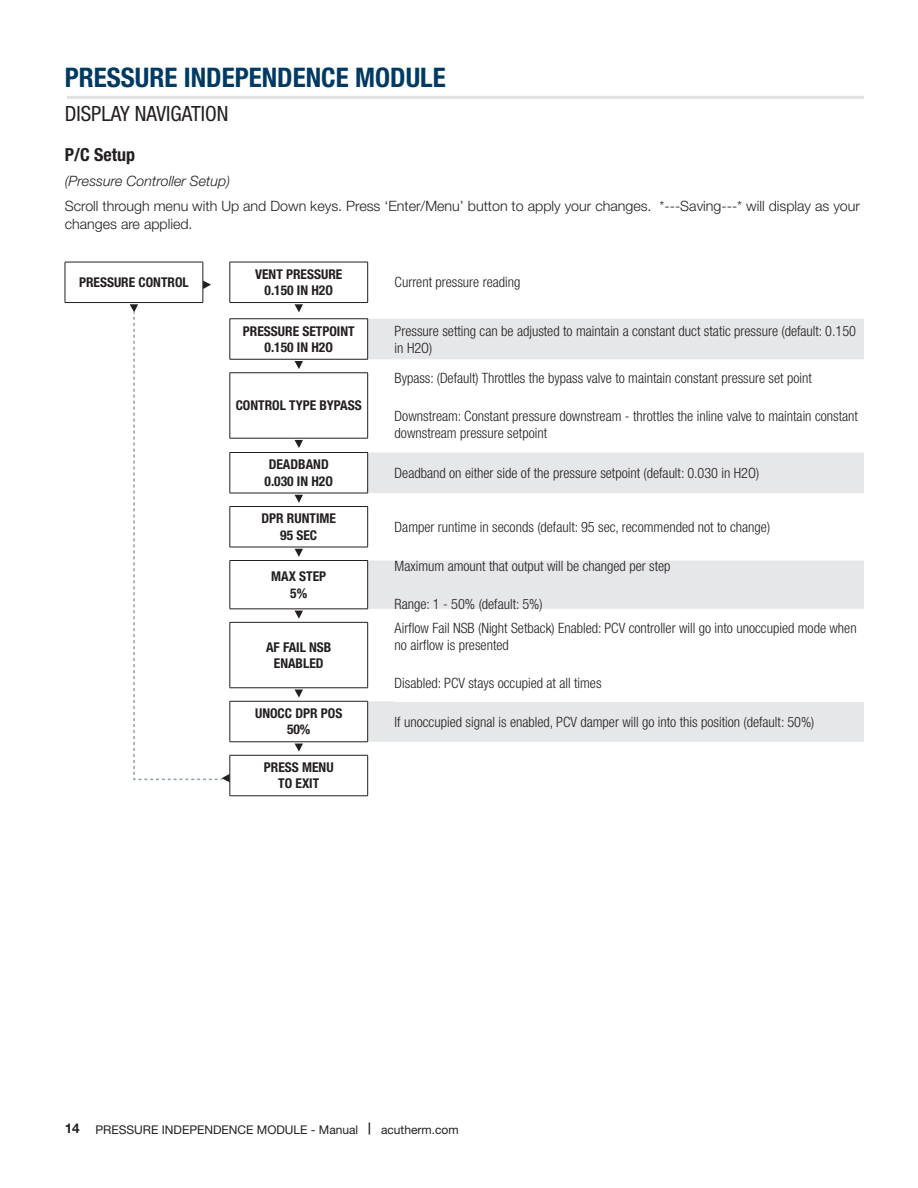
<style>
.page{position:relative;width:918px;height:1188px;background:#fff}
.page>*{position:absolute;margin:0;border:0;box-sizing:border-box;transform-origin:0 0}
.t1{font:700 condensed 27px "Helvetica Neue LT Std";color:#003a62}
.t2{font:condensed 21px "Helvetica Neue LT Std";color:#231f20}
.Title__3{font:700 condensed 18px "Helvetica Neue LT Std";color:#231f20}
.Display_Nav_Descript{font:300 condensed 14.25px/17.1px "Helvetica Neue LT Std";color:#231f20}
.Body{font:300 14.25px/18px "Helvetica Neue LT Std";color:#231f20}
.Body-2{font:italic 300 14.25px "Helvetica Neue LT Std";color:#231f20}
.Display_Nav{font:700 condensed 13.5px/16.2px "Helvetica Neue LT Std";color:#231f20;text-align:center}
.t3{font:700 13.5px "Helvetica Neue LT Std";color:#231f20}
.t4{font:12px "Helvetica Neue LT Std";color:#231f20}
.s1{font-weight:700}
</style>
<div class="page">
<svg style="left:368px;top:319px;width:496px;height:423px"></svg>
<div style="left:395px;top:688px;width:469px;height:13px;background:#fff"></div>
<hr style="left:65px;top:262px;width:138px;height:1px;background:#231f20">
<hr style="left:65px;top:262px;width:1px;height:40px;background:#231f20">
<hr style="left:203px;top:262px;width:1px;height:40px;background:#231f20">
<hr style="left:230px;top:262px;width:138px;height:1px;background:#231f20">
<hr style="left:367px;top:262px;width:1px;height:40px;background:#231f20">
<hr style="left:65px;top:302px;width:138px;height:1px;background:#231f20">
<hr style="left:230px;top:302px;width:138px;height:1px;background:#231f20">
<hr style="left:230px;top:318px;width:138px;height:1px;background:#231f20">
<hr style="left:367px;top:319px;width:1px;height:40px;background:#231f20">
<hr style="left:230px;top:359px;width:138px;height:1px;background:#231f20">
<hr style="left:230px;top:372px;width:138px;height:1px;background:#231f20">
<hr style="left:367px;top:373px;width:1px;height:65px;background:#231f20">
<hr style="left:230px;top:438px;width:138px;height:1px;background:#231f20">
<hr style="left:230px;top:452px;width:138px;height:1px;background:#231f20">
<hr style="left:367px;top:453px;width:1px;height:40px;background:#231f20">
<hr style="left:230px;top:493px;width:138px;height:1px;background:#231f20">
<hr style="left:230px;top:506px;width:138px;height:1px;background:#231f20">
<hr style="left:367px;top:507px;width:1px;height:40px;background:#231f20">
<hr style="left:230px;top:547px;width:138px;height:1px;background:#231f20">
<hr style="left:230px;top:560px;width:138px;height:1px;background:#231f20">
<hr style="left:367px;top:561px;width:1px;height:48px;background:#231f20">
<hr style="left:230px;top:609px;width:138px;height:1px;background:#231f20">
<hr style="left:230px;top:622px;width:138px;height:1px;background:#231f20">
<hr style="left:367px;top:623px;width:1px;height:65px;background:#231f20">
<hr style="left:230px;top:688px;width:138px;height:1px;background:#231f20">
<hr style="left:230px;top:701px;width:138px;height:1px;background:#231f20">
<hr style="left:367px;top:701px;width:1px;height:41px;background:#231f20">
<hr style="left:230px;top:742px;width:138px;height:1px;background:#231f20">
<hr style="left:230px;top:755px;width:138px;height:1px;background:#231f20">
<hr style="left:367px;top:755px;width:1px;height:41px;background:#231f20">
<hr style="left:230px;top:796px;width:138px;height:1px;background:#231f20">
<hr style="left:230px;top:262px;width:1px;height:40px;background:#231f20">
<hr style="left:230px;top:319px;width:1px;height:40px;background:#231f20">
<hr style="left:230px;top:373px;width:1px;height:65px;background:#231f20">
<hr style="left:230px;top:453px;width:1px;height:40px;background:#231f20">
<hr style="left:230px;top:507px;width:1px;height:40px;background:#231f20">
<hr style="left:230px;top:561px;width:1px;height:48px;background:#231f20">
<hr style="left:230px;top:623px;width:1px;height:65px;background:#231f20">
<hr style="left:230px;top:701px;width:1px;height:41px;background:#231f20">
<hr style="left:230px;top:755px;width:1px;height:41px;background:#231f20">
<svg style="left:203px;top:281px;width:8px;height:8px"></svg>
<svg style="left:295px;top:304px;width:8px;height:8px"></svg>
<svg style="left:295px;top:361px;width:8px;height:8px"></svg>
<svg style="left:295px;top:440px;width:8px;height:8px"></svg>
<svg style="left:295px;top:495px;width:8px;height:8px"></svg>
<svg style="left:295px;top:549px;width:8px;height:8px"></svg>
<svg style="left:295px;top:611px;width:8px;height:8px"></svg>
<svg style="left:295px;top:690px;width:8px;height:8px"></svg>
<svg style="left:295px;top:744px;width:8px;height:8px"></svg>
<svg style="left:130px;top:304px;width:100px;height:478px"></svg>
<hr style="left:67px;top:96px;width:797px;height:3px;background:#e1e2e4">
<h1 class="t1" style="left:65px;top:61px;width:382px">PRESSURE INDEPENDENCE MODULE</h1>
<h2 class="t2" style="left:65px;top:102px;width:165px">DISPLAY NAVIGATION</h2>
<p class="Title__3" style="left:65px;top:144px;width:72px">P/C Setup</p>
<p class="Body-2" style="left:65px;top:173px;width:167px">(Pressure Controller Setup)</p>
<p class="Body" style="left:65px;top:196px;width:797px">Scroll through menu with Up and Down keys. Press ‘Enter/Menu’ button to apply your changes. *---Saving---* will display as your changes are applied.</p>
<p class="Display_Nav" style="left:79px;top:274px;width:111px">PRESSURE CONTROL</p>
<p class="Display_Nav" style="left:255px;top:266px;width:89px">VENT PRESSURE</p>
<p class="Display_Nav" style="left:265px;top:282px;width:70px">0.150 IN H2O</p>
<p class="Display_Nav" style="left:243px;top:323px;width:113px">PRESSURE SETPOINT</p>
<p class="Display_Nav" style="left:265px;top:339px;width:70px">0.150 IN H2O</p>
<p class="Display_Nav" style="left:236px;top:397px;width:128px">CONTROL TYPE BYPASS</p>
<p class="Display_Nav" style="left:269px;top:456px;width:62px">DEADBAND</p>
<p class="Display_Nav" style="left:265px;top:473px;width:70px">0.030 IN H2O</p>
<p class="Display_Nav" style="left:261px;top:510px;width:76px">DPR RUNTIME</p>
<p class="Display_Nav" style="left:280px;top:527px;width:38px">95 SEC</p>
<p class="Display_Nav" style="left:271px;top:568px;width:56px">MAX STEP</p>
<p class="Display_Nav" style="left:290px;top:585px;width:18px">5%</p>
<p class="Display_Nav" style="left:266px;top:639px;width:67px">AF FAIL NSB</p>
<p class="Display_Nav" style="left:274px;top:655px;width:51px">ENABLED</p>
<p class="Display_Nav" style="left:255px;top:705px;width:89px">UNOCC DPR POS</p>
<p class="Display_Nav" style="left:287px;top:721px;width:25px">50%</p>
<p class="Display_Nav" style="left:264px;top:759px;width:71px">PRESS MENU<br>TO EXIT</p>
<p class="Display_Nav_Descript" style="left:395px;top:274px;width:127px">Current pressure reading</p>
<p class="Display_Nav_Descript" style="left:395px;top:322px;width:463px">Pressure setting can be adjusted to maintain a constant duct static pressure (default: 0.150 in H2O)</p>
<p class="Display_Nav_Descript" style="left:395px;top:369px;width:419px">Bypass: (Default) Throttles the bypass valve to maintain constant pressure set point</p>
<p class="Display_Nav_Descript" style="left:395px;top:407px;width:465px">Downstream: Constant pressure downstream - throttles the inline valve to maintain constant downstream pressure setpoint</p>
<p class="Display_Nav_Descript" style="left:395px;top:464px;width:366px">Deadband on either side of the pressure setpoint (default: 0.030 in H2O)</p>
<p class="Display_Nav_Descript" style="left:395px;top:518px;width:377px">Damper runtime in seconds (default: 95 sec, recommended not to change)</p>
<p class="Display_Nav_Descript" style="left:395px;top:557px;width:277px">Maximum amount that output will be changed per step</p>
<p class="Display_Nav_Descript" style="left:395px;top:595px;width:150px">Range: 1 - 50% (default: 5%)</p>
<p class="Display_Nav_Descript" style="left:395px;top:619px;width:464px">Airflow Fail NSB (Night Setback) Enabled: PCV controller will go into unoccupied mode when no airflow is presented</p>
<p class="Display_Nav_Descript" style="left:395px;top:674px;width:208px">Disabled: PCV stays occupied at all times</p>
<p class="Display_Nav_Descript" style="left:395px;top:713px;width:421px">If unoccupied signal is enabled, PCV damper will go into this position (default: 50%)</p>
<p class="t3" style="left:65px;top:1120px;width:17px">14</p>
<p class="t4" style="left:95px;top:1122px;width:365px">PRESSURE INDEPENDENCE MODULE - Manual <span class="s1">|</span> acutherm.com</p>
</div>
